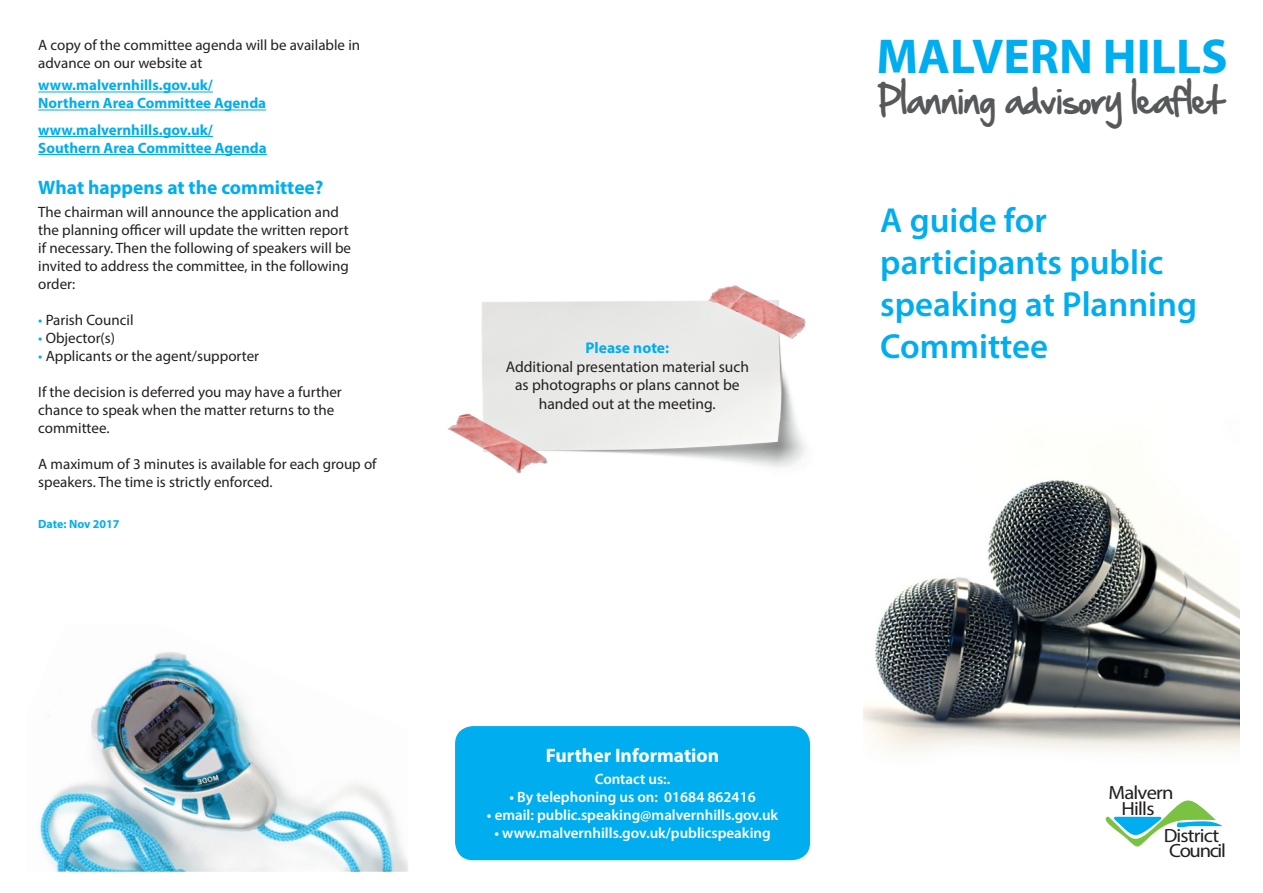
<style>
.page{position:relative;width:1263px;height:893px;background:#fff}
.page>*{position:absolute;margin:0;border:0;box-sizing:border-box;transform-origin:0 0}
.t1{font:700 49.2px "Myriad Pro";color:#00aeef}
.t2{font:600 34.95px/41.8px "Myriad Pro";color:#00aeef}
.t3{font:32.25px "Hand Of Sean";color:#57585a}
.Sub_heading{font:700 19.5px "Myriad Pro";color:#00aeef}
.Sub_heading-2{font:700 19.5px "Myriad Pro";color:#fff}
.t4{font:19.2px/15px "Myriad Pro";letter-spacing:-.04em;color:#231f20;scale:1.08 1}
.t5{font:15.45px/18.6px "Myriad Pro";color:#231f20;text-align:center}
.Bold_red{font:700 15.45px "Myriad Pro";color:#00aeef}
.t6{font:15px/18px "Myriad Pro";color:#231f20}
.t7{font:600 15px "Myriad Pro";color:#fff}
.t8{font:700 15px/18px "Myriad Pro";color:#00aeef}
.Sub_heading-3{font:700 12px "Myriad Pro";color:#00aeef}
.s1{color:#00aeef}
</style>
<div class="page">
<img style="left:40px;top:652px;width:368px;height:220px">
<div style="left:455px;top:726px;width:355px;height:134px;background:#00aeef;border-radius:18px"></div>
<img style="left:863px;top:479px;width:376px;height:273px">
<hr style="left:38px;top:92px;width:175px;height:1px;background:#00aeef">
<hr style="left:38px;top:110px;width:228px;height:1px;background:#00aeef">
<hr style="left:38px;top:136px;width:175px;height:1px;background:#00aeef">
<hr style="left:38px;top:154px;width:229px;height:1px;background:#00aeef">
<img style="left:447px;top:285px;width:360px;height:189px">
<svg style="left:1105px;top:800px;width:117px;height:47px"></svg>
<p class="t6" style="left:38px;top:36px;width:323px">A copy of the committee agenda will be available in advance on our website at</p>
<p class="t8" style="left:38px;top:76px;width:229px">www.malvernhills.gov.uk/<br>Northern Area Committee Agenda</p>
<p class="t8" style="left:38px;top:120px;width:230px">www.malvernhills.gov.uk/<br>Southern Area Committee Agenda</p>
<p class="Sub_heading" style="left:38px;top:175px;width:287px">What happens at the committee?</p>
<p class="t6" style="left:38px;top:202px;width:314px">The chairman will announce the application and the planning officer will update the written report if necessary. Then the following of speakers will be invited to address the committee, in the following order:</p>
<p class="t6" style="left:38px;top:310px;width:97px"><span class="s1">•</span> Parish Council</p>
<p class="t6" style="left:38px;top:328px;width:78px"><span class="s1">•</span> Objector(s)</p>
<p class="t6" style="left:38px;top:346px;width:222px"><span class="s1">•</span> Applicants or the agent/supporter</p>
<p class="t6" style="left:38px;top:382px;width:305px">If the decision is deferred you may have a further chance to speak when the matter returns to the committee.</p>
<p class="t6" style="left:38px;top:454px;width:340px">A maximum of 3 minutes is available for each group of speakers. The time is strictly enforced.</p>
<p class="Sub_heading-3" style="left:38px;top:516px;width:83px">Date: Nov 2017</p>
<p class="Bold_red" style="left:585px;top:338px;width:85px">Please note:</p>
<p class="t5" style="left:506px;top:357px;width:245px">Additional presentation material such as photographs or plans cannot be handed out at the meeting.</p>
<p class="t1" style="left:876px;top:24px;width:353px">MALVERN HILLS</p>
<p class="t3" style="left:879px;top:71px;width:346px">Planning advisory leaflet</p>
<p class="t2" style="left:880px;top:199px;width:168px">A guide for</p>
<p class="t2" style="left:880px;top:241px;width:318px">participants public speaking at Planning<br>Committee</p>
<p class="Sub_heading-2" style="left:546px;top:743px;width:175px">Further Information</p>
<p class="t7" style="left:595px;top:770px;width:77px">Contact us:.</p>
<p class="t7" style="left:509px;top:788px;width:248px">• By telephoning us on: 01684 862416</p>
<p class="t7" style="left:487px;top:806px;width:293px">• email: public.speaking@malvernhills.gov.uk</p>
<p class="t7" style="left:494px;top:824px;width:278px">• www.malvernhills.gov.uk/publicspeaking</p>
<p class="t4" style="left:1108px;top:785px;width:62px;text-align:center">Malvern<br>Hills</p>
<p class="t4" style="left:1164px;top:827px;width:59px">District<br>Council</p>
</div>
